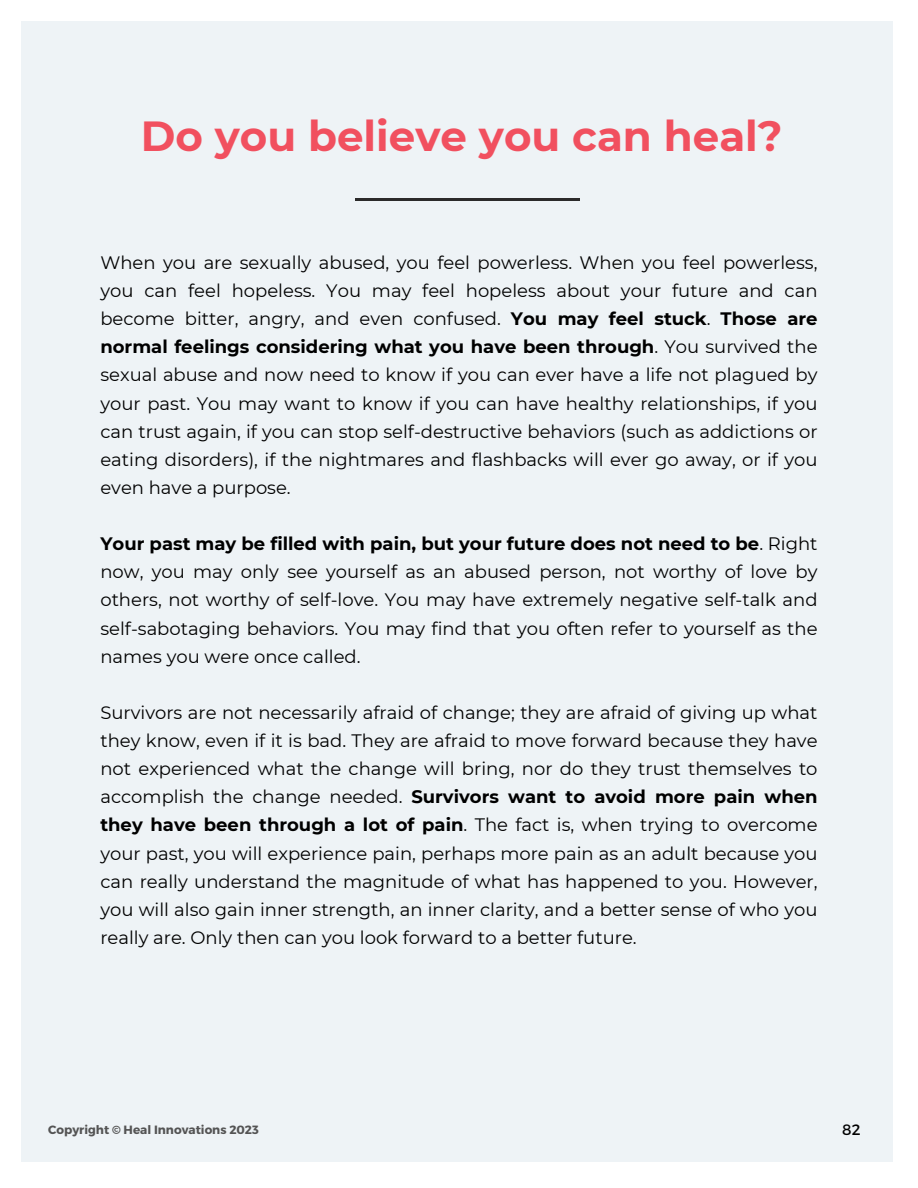
<style>
.page{position:relative;width:918px;height:1188px;background:#fff}
.page>*{position:absolute;margin:0;border:0;box-sizing:border-box;transform-origin:0 0}
.t1{font:700 42px "Montserrat";color:#f1505f}
.t2{font:18px/28.2px "Montserrat";color:#000;text-align:justify}
.t3{font:15px "Montserrat";color:#000}
.t4{font:12px "Trueno Bd";color:#545454}
.s1{font-weight:700}
</style>
<div class="page">
<div style="left:21px;top:21px;width:872px;height:1141px;background:#eef3f6"></div>
<hr style="left:356px;top:199px;width:224px;height:2px;background:#2b2a2a">
<p class="t1" style="left:141px;top:110px;width:643px">Do you believe you can heal?</p>
<p class="t2" style="left:100px;top:248px;width:719px">When you are sexually abused, you feel powerless. When you feel powerless, you can feel hopeless. You may feel hopeless about your future and can become bitter, angry, and even confused. <span class="s1">You may feel stuck</span>. <span class="s1">Those are normal feelings considering what you have been through</span>. You survived the sexual abuse and now need to know if you can ever have a life not plagued by your past. You may want to know if you can have healthy relationships, if you can trust again, if you can stop self-destructive behaviors (such as addictions or eating disorders), if the nightmares and flashbacks will ever go away, or if you even have a purpose.</p>
<p class="t2" style="left:100px;top:530px;width:719px"><span class="s1">Your past may be filled with pain, but your future does not need to be</span>. Right now, you may only see yourself as an abused person, not worthy of love by others, not worthy of self-love. You may have extremely negative self-talk and self-sabotaging behaviors. You may find that you often refer to yourself as the names you were once called.</p>
<p class="t2" style="left:100px;top:698px;width:719px">Survivors are not necessarily afraid of change; they are afraid of giving up what they know, even if it is bad. They are afraid to move forward because they have not experienced what the change will bring, nor do they trust themselves to accomplish the change needed. <span class="s1">Survivors want to avoid more pain when they have been through a lot of pain</span>. The fact is, when trying to overcome your past, you will experience pain, perhaps more pain as an adult because you can really understand the magnitude of what has happened to you. However, you will also gain inner strength, an inner clarity, and a better sense of who you really are. Only then can you look forward to a better future.</p>
<p class="t4" style="left:48px;top:1121px;width:212px">Copyright © Heal Innovations 2023</p>
<p class="t3" style="left:842px;top:1120px;width:20px">82</p>
</div>
